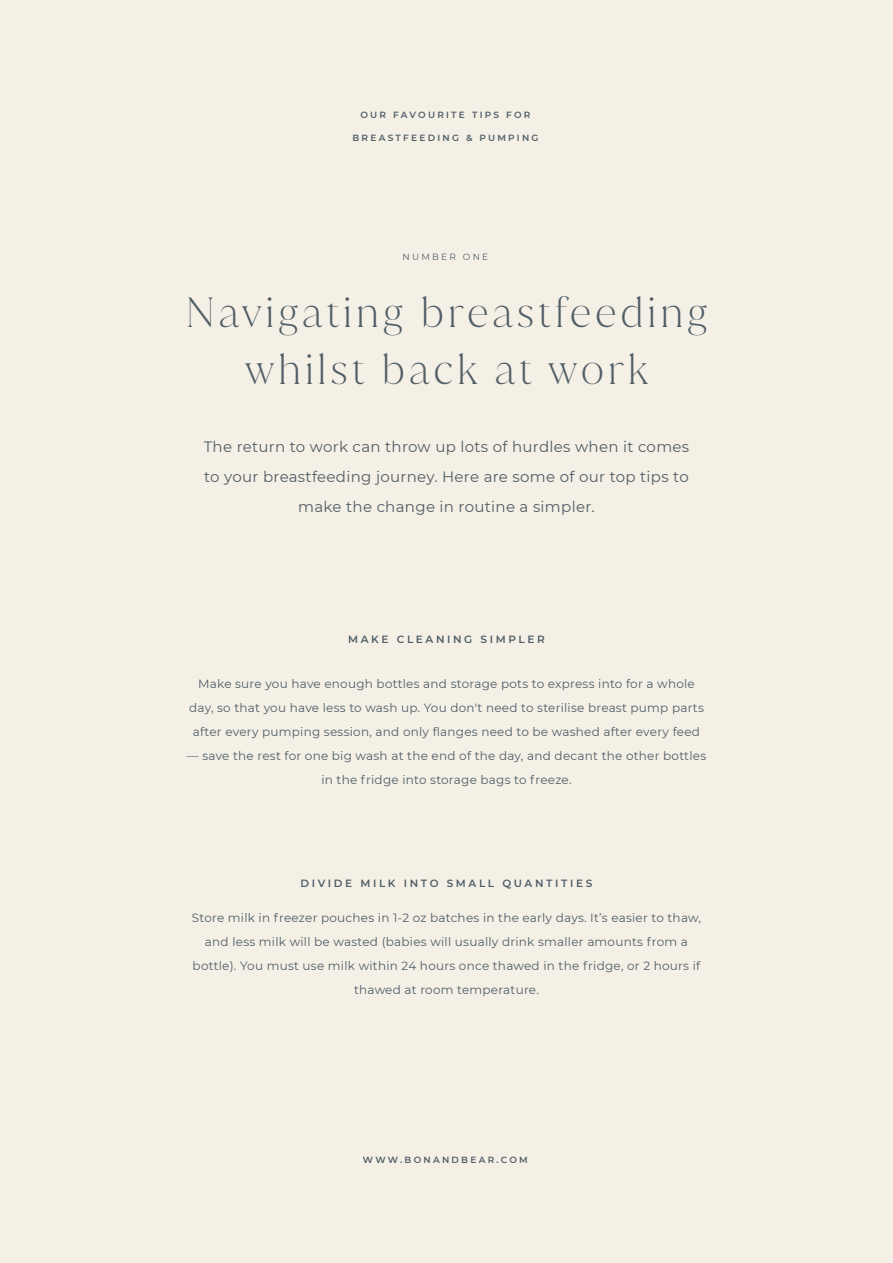
<style>
.page{position:relative;width:893px;height:1263px;background:#f4f0e6}
.page>*{position:absolute;margin:0;border:0;box-sizing:border-box;transform-origin:0 0}
.t1{font:200 40.5px/57px "Juana";letter-spacing:.1em;color:#515e66;text-align:center}
.t2{font:15px/30px "Montserrat";letter-spacing:.02em;color:#525d65;text-align:center}
.t3{font:12px/24px "Montserrat";letter-spacing:.02em;color:#505e67;text-align:center}
.t4{font:600 10.5px "Montserrat";letter-spacing:.25em;color:#505e67}
.t5{font:600 9px "Montserrat";letter-spacing:.25em;color:#505d66}
.t6{font:9px "Montserrat";letter-spacing:.25em;color:#505d66}
</style>
<div class="page">
<p class="t5" style="left:360px;top:108px;width:172px">OUR FAVOURITE TIPS FOR</p>
<p class="t5" style="left:352px;top:131px;width:188px">BREASTFEEDING &amp; PUMPING</p>
<p class="t6" style="left:402px;top:251px;width:87px">NUMBER ONE</p>
<h1 class="t1" style="left:186px;top:282px;width:523px">Navigating breastfeeding whilst back at work</h1>
<p class="t2" style="left:204px;top:431px;width:487px">The return to work can throw up lots of hurdles when it comes to your breastfeeding journey. Here are some of our top tips to make the change in routine a simpler.</p>
<p class="t4" style="left:348px;top:631px;width:198px">MAKE CLEANING SIMPLER</p>
<p class="t3" style="left:189px;top:671px;width:516px">Make sure you have enough bottles and storage pots to express into for a whole day, so that you have less to wash up. You don't need to sterilise breast pump parts after every pumping session, and only flanges need to be washed after every feed</p>
<p class="t3" style="left:187px;top:743px;width:521px">— save the rest for one big wash at the end of the day, and decant the other bottles in the fridge into storage bags to freeze.</p>
<p class="t4" style="left:301px;top:876px;width:293px">DIVIDE MILK INTO SMALL QUANTITIES</p>
<p class="t3" style="left:192px;top:905px;width:511px">Store milk in freezer pouches in 1-2 oz batches in the early days. It’s easier to thaw, and less milk will be wasted (babies will usually drink smaller amounts from a bottle). You must use milk within 24 hours once thawed in the fridge, or 2 hours if thawed at room temperature.</p>
<p class="t5" style="left:363px;top:1154px;width:166px">WWW.BONANDBEAR.COM</p>
</div>
